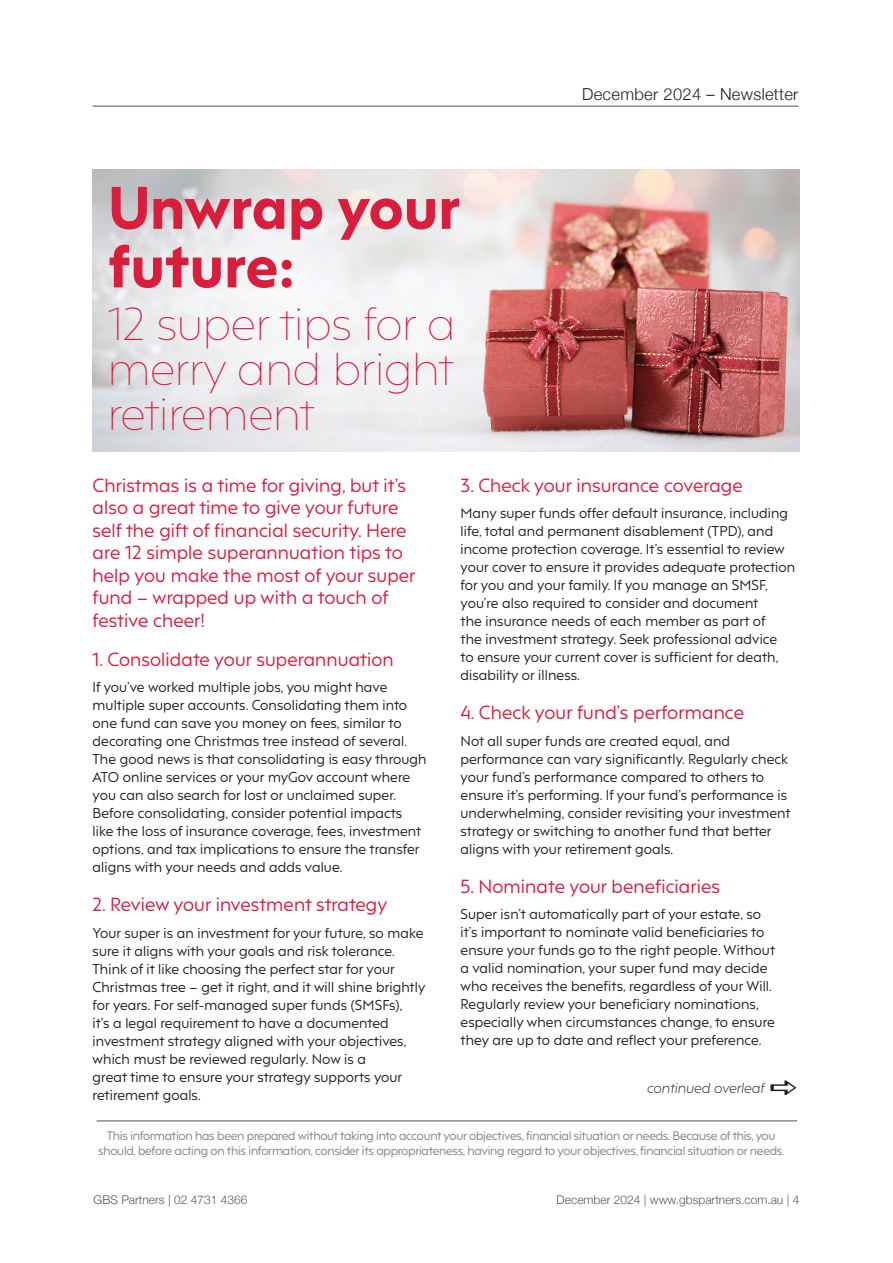
<style>
.page{position:relative;width:893px;height:1263px;background:#fff}
.page>*{position:absolute;margin:0;border:0;box-sizing:border-box;transform-origin:0 0}
.t1{font:800 56.7px/58.5px "F37 Hooj";letter-spacing:.01em;color:#d81d3d}
.t2{font:100 43.5px/45px "F37 Hooj";letter-spacing:.01em;color:#d81d3d;text-align:justify}
.t3{font:18px/22.5px "F37 Hooj";letter-spacing:.01em;color:#d81d3d}
.t4{font:300 16.5px "Helvetica Neue";letter-spacing:.02em;color:#231f20}
.t5{font:13.5px/18px "F37 Hooj";letter-spacing:.01em;color:#231f20}
.t6{font:italic 300 13.5px "F37 Hooj";letter-spacing:.01em;color:#231f20}
.t7{font:300 12px "Helvetica Neue";color:#57585a}
.t8{font:11.7px/15px "F37 Hooj";letter-spacing:-.02em;color:#808285;text-align:center}
</style>
<div class="page">
<hr style="left:93px;top:106px;width:705px;height:1px;background:#231f20">
<img style="left:93px;top:169px;width:706px;height:283px">
<hr style="left:97px;top:1120px;width:700px;height:1px;background:#231f20">
<h1 class="t1" style="left:108px;top:172px;width:354px">Unwrap your future:</h1>
<h2 class="t2" style="left:108px;top:297px;width:349px">12 super tips for a merry and bright retirement</h2>
<p class="t4" style="left:582px;top:81px;width:218px">December 2024 – Newsletter</p>
<h3 class="t3" style="left:93px;top:472px;width:324px">Christmas is a time for giving, but it’s also a great time to give your future self the gift of financial security. Here are 12 simple superannuation tips to help you make the most of your super fund – wrapped up with a touch of festive cheer!</h3>
<h3 class="t3" style="left:93px;top:646px;width:303px">1. Consolidate your superannuation</h3>
<p class="t5" style="left:93px;top:677px;width:336px">If you’ve worked multiple jobs, you might have multiple super accounts. Consolidating them into one fund can save you money on fees, similar to decorating one Christmas tree instead of several.<br>The good news is that consolidating is easy through ATO online services or your myGov account where you can also search for lost or unclaimed super.<br>Before consolidating, consider potential impacts<br>like the loss of insurance coverage, fees, investment options, and tax implications to ensure the transfer aligns with your needs and adds value.</p>
<h3 class="t3" style="left:93px;top:891px;width:296px">2. Review your investment strategy</h3>
<p class="t5" style="left:93px;top:922px;width:334px">Your super is an investment for your future, so make sure it aligns with your goals and risk tolerance.<br>Think of it like choosing the perfect star for your Christmas tree – get it right, and it will shine brightly for years. For self-managed super funds (SMSFs),<br>it’s a legal requirement to have a documented investment strategy aligned with your objectives, which must be reviewed regularly. Now is a<br>great time to ensure your strategy supports your retirement goals.</p>
<h3 class="t3" style="left:460px;top:472px;width:284px">3. Check your insurance coverage</h3>
<p class="t5" style="left:460px;top:503px;width:336px">Many super funds offer default insurance, including life, total and permanent disablement (TPD), and income protection coverage. It’s essential to review your cover to ensure it provides adequate protection for you and your family. If you manage an SMSF, you’re also required to consider and document<br>the insurance needs of each member as part of<br>the investment strategy. Seek professional advice<br>to ensure your current cover is sufficient for death, disability or illness.</p>
<h3 class="t3" style="left:460px;top:699px;width:285px">4. Check your fund’s performance</h3>
<p class="t5" style="left:460px;top:730px;width:331px">Not all super funds are created equal, and performance can vary significantly. Regularly check your fund’s performance compared to others to ensure it’s performing. If your fund’s performance is underwhelming, consider revisiting your investment strategy or switching to another fund that better aligns with your retirement goals.</p>
<h3 class="t3" style="left:460px;top:873px;width:261px">5. Nominate your beneficiaries</h3>
<p class="t5" style="left:460px;top:904px;width:316px">Super isn’t automatically part of your estate, so it’s important to nominate valid beneficiaries to ensure your funds go to the right people. Without a valid nomination, your super fund may decide who receives the benefits, regardless of your Will.<br>Regularly review your beneficiary nominations, especially when circumstances change, to ensure they are up to date and reflect your preference.</p>
<p class="t6" style="left:647px;top:1077px;width:119px">continued overleaf</p>
<p class="t8" style="left:98px;top:1126px;width:688px">This information has been prepared without taking into account your objectives, financial situation or needs. Because of this, you should, before acting on this information, consider its appropriateness, having regard to your objectives, financial situation or needs.</p>
<p class="t7" style="left:94px;top:1190px;width:155px">GBS Partners | 02 4731 4366</p>
<p class="t7" style="left:557px;top:1190px;width:244px">December 2024 | www.gbspartners.com.au | 4</p>
</div>
